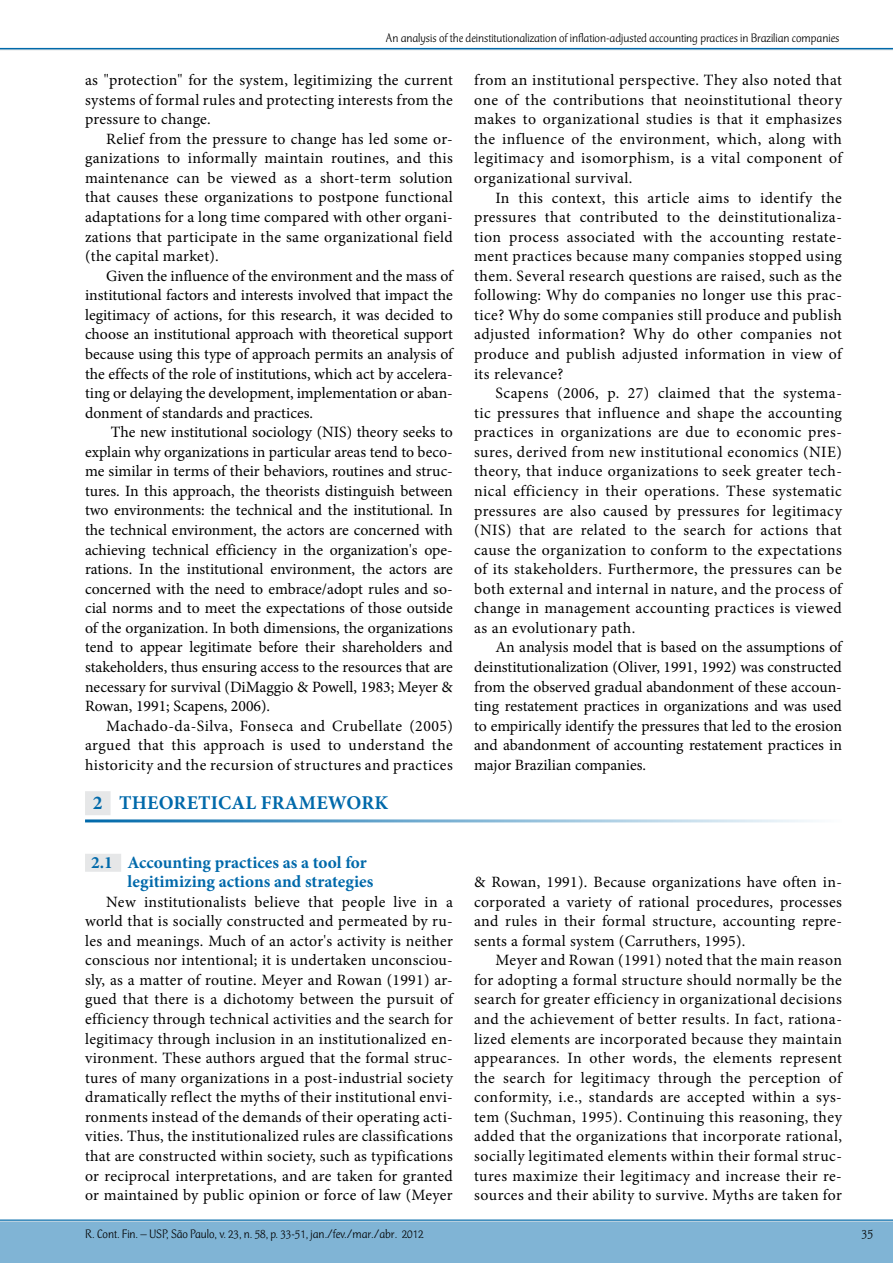
<style>
.page{position:relative;width:893px;height:1263px;background:#fff}
.page>*{position:absolute;margin:0;border:0;box-sizing:border-box;transform-origin:0 0}
.t1{font:700 19.5px "Minion Pro";letter-spacing:.01em;color:#0069aa}
.t2{font:700 17.25px/19.5px "Minion Pro";color:#0069aa}
.t3{font:15.75px/19.5px "Minion Pro";letter-spacing:.02em;color:#000;text-align:justify}
.t4{font:300 13.5px "CT Mercurius Std";color:#000}
.t5{font:300 12.75px "CT Mercurius Std";color:#000}
</style>
<div class="page">
<hr style="left:0;top:49px;width:893px;height:1px;background:#e6e7e8">
<hr style="left:0;top:48px;width:893px;height:1px;background:#0069aa">
<div style="left:0;top:1221px;width:893px;height:42px;background:#80b4d5"></div>
<hr style="left:0;top:1219px;width:893px;height:2px;background:#3387bb">
<div style="left:85px;top:791px;width:26px;height:24px;background:#e6e7e8"></div>
<div style="left:85px;top:854px;width:36px;height:18px;background:#e6e7e8"></div>
<p class="t5" style="left:386px;top:32px;width:455px">An analysis of the deinstitutionalization of inflation-adjusted accounting practices in Brazilian companies</p>
<p class="t3" style="left:85px;top:70px;width:369px">as "protection" for the system, legitimizing the current systems of formal rules and protecting interests from the pressure to change.</p>
<p class="t3" style="left:85px;top:129px;width:369px;text-indent:21px">Relief from the pressure to change has led some or&shy;ganizations to informally maintain routines, and this maintenance can be viewed as a short-term solution that causes these organizations to postpone functional adaptations for a long time compared with other organi&shy;zations that participate in the same organizational field (the capital market).</p>
<p class="t3" style="left:85px;top:266px;width:369px;text-indent:21px">Given the influence of the environment and the mass of institutional factors and interests involved that impact the legitimacy of actions, for this research, it was decided to choose an institutional approach with theoretical support because using this type of approach permits an analysis of the effects of the role of institutions, which act by accelera&shy;ting or delaying the development, implementation or aban&shy;donment of standards and practices.</p>
<p class="t3" style="left:85px;top:422px;width:369px;text-indent:26px">The new institutional sociology (NIS) theory seeks to explain why organizations in particular areas tend to beco&shy;me similar in terms of their behaviors, routines and struc&shy;tures. In this approach, the theorists distinguish between two environments: the technical and the institutional. In the technical environment, the actors are concerned with achieving technical efficiency in the organization's ope&shy;rations. In the institutional environment, the actors are concerned with the need to embrace/adopt rules and so&shy;cial norms and to meet the expectations of those outside of the organization. In both dimensions, the organizations tend to appear legitimate before their shareholders and stakeholders, thus ensuring access to the resources that are necessary for survival (DiMaggio &amp; Powell, 1983; Meyer &amp; Rowan, 1991; Scapens, 2006).</p>
<p class="t3" style="left:85px;top:716px;width:369px;text-indent:21px">Machado-da-Silva, Fonseca and Crubellate (2005) argued that this approach is used to understand the historicity and the recursion of structures and practices</p>
<p class="t1" style="left:93px;top:789px;width:293px">2 Theoretical Framework</p>
<p class="t2" style="left:128px;top:852px;width:247px;text-indent:-36px">2.1 Accounting practices as a tool for legitimizing actions and strategies</p>
<p class="t3" style="left:85px;top:892px;width:369px;text-indent:21px">New institutionalists believe that people live in a world that is socially constructed and permeated by ru&shy;les and meanings. Much of an actor's activity is neither conscious nor intentional; it is undertaken unconsciou&shy;sly, as a matter of routine. Meyer and Rowan (1991) ar&shy;gued that there is a dichotomy between the pursuit of efficiency through technical activities and the search for legitimacy through inclusion in an institutionalized en&shy;vironment. These authors argued that the formal struc&shy;tures of many organizations in a post-industrial society dramatically reflect the myths of their institutional envi&shy;ronments instead of the demands of their operating acti&shy;vities. Thus, the institutionalized rules are classifications that are constructed within society, such as typifications or reciprocal interpretations, and are taken for granted or maintained by public opinion or force of law (Meyer</p>
<p class="t3" style="left:474px;top:70px;width:369px">from an institutional perspective. They also noted that one of the contributions that neoinstitutional theory makes to organizational studies is that it emphasizes the influence of the environment, which, along with legitimacy and isomorphism, is a vital component of organizational survival.</p>
<p class="t3" style="left:474px;top:188px;width:369px;text-indent:21px">In this context, this article aims to identify the pressures that contributed to the deinstitutionaliza&shy;tion process associated with the accounting restate&shy;ment practices because many companies stopped using them. Several research questions are raised, such as the following: Why do companies no longer use this prac&shy;tice? Why do some companies still produce and publish adjusted information? Why do other companies not produce and publish adjusted information in view of its relevance?</p>
<p class="t3" style="left:474px;top:383px;width:369px;text-indent:21px">Scapens (2006, p. 27) claimed that the systema&shy;tic pressures that influence and shape the accounting practices in organizations are due to economic pres&shy;sures, derived from new institutional economics (NIE) theory, that induce organizations to seek greater tech&shy;nical efficiency in their operations. These systematic pressures are also caused by pressures for legitimacy (NIS) that are related to the search for actions that cause the organization to conform to the expectations of its stakeholders. Furthermore, the pressures can be both external and internal in nature, and the process of change in management accounting practices is viewed as an evolutionary path.</p>
<p class="t3" style="left:474px;top:638px;width:369px;text-indent:21px">An analysis model that is based on the assumptions of deinstitutionalization (Oliver, 1991, 1992) was constructed from the observed gradual abandonment of these accoun&shy;ting restatement practices in organizations and was used to empirically identify the pressures that led to the erosion and abandonment of accounting restatement practices in major Brazilian companies.</p>
<p class="t3" style="left:474px;top:872px;width:369px">&amp; Rowan, 1991). Because organizations have often in&shy;corporated a variety of rational procedures, processes and rules in their formal structure, accounting repre&shy;sents a formal system (Carruthers, 1995).</p>
<p class="t3" style="left:474px;top:951px;width:369px;text-indent:21px">Meyer and Rowan (1991) noted that the main reason for adopting a formal structure should normally be the search for greater efficiency in organizational decisions and the achievement of better results. In fact, rationa&shy;lized elements are incorporated because they maintain appearances. In other words, the elements represent the search for legitimacy through the perception of conformity, i.e., standards are accepted within a sys&shy;tem (Suchman, 1995). Continuing this reasoning, they added that the organizations that incorporate rational, socially legitimated elements within their formal struc&shy;tures maximize their legitimacy and increase their re&shy;sources and their ability to survive. Myths are taken for</p>
<p class="t5" style="left:85px;top:1227px;width:340px">R. Cont. Fin. – USP, São Paulo, v. 23, n. 58, p. 33-51, jan./fev./mar./abr. 2012</p>
<p class="t4" style="left:861px;top:1227px;width:13px">35</p>
</div>
